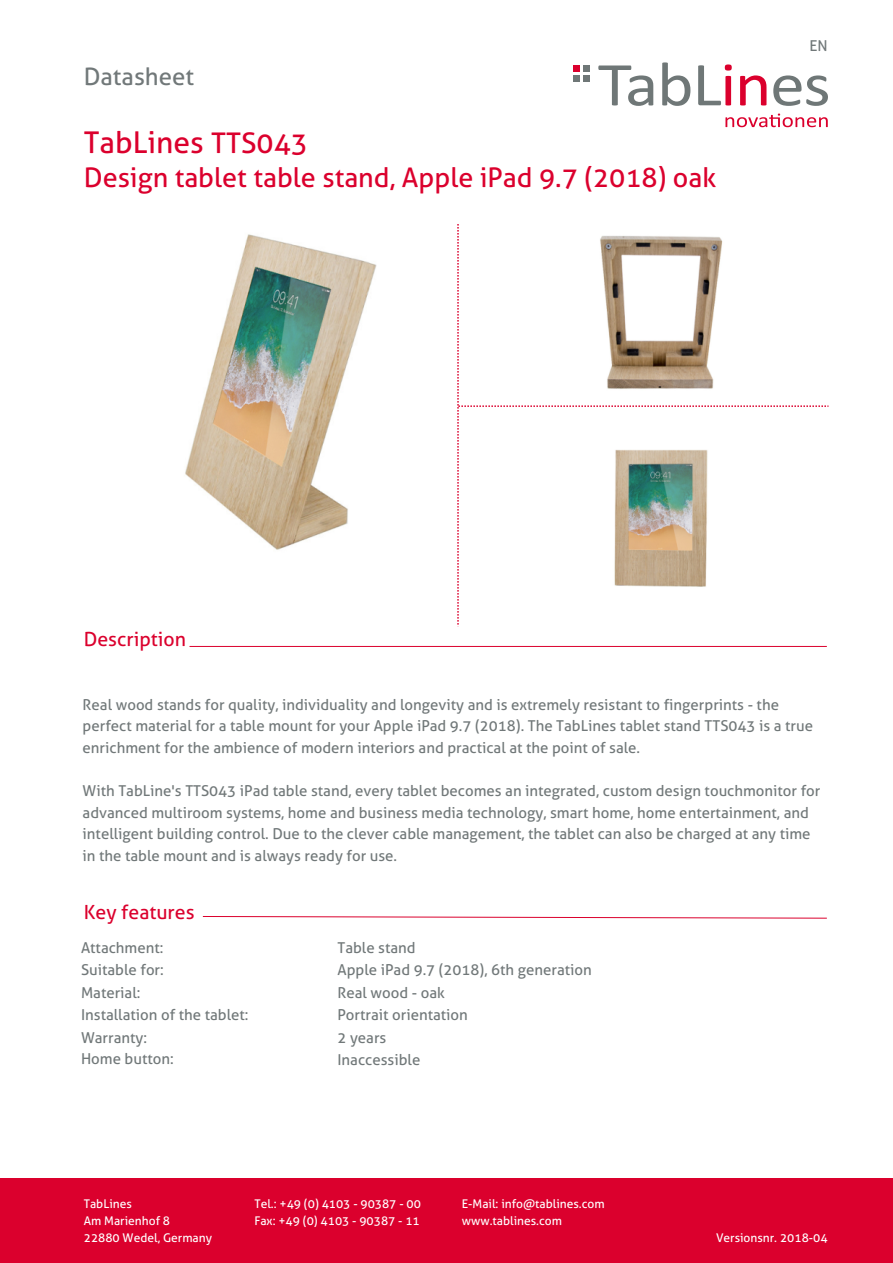
<style>
.page{position:relative;width:893px;height:1263px;background:#fff}
.page>*{position:absolute;margin:0;border:0;box-sizing:border-box;transform-origin:0 0}
.t1{font:30px "Aller";color:#db002d}
.t2{font:27px "Aller";color:#db002d}
.t3{font:24px "Aller";color:#717879}
.t4{font:19.5px "Aller";color:#db002d}
.t5{font:15px/21.6px "Aller";color:#717879}
.t6{font:12px "Aller";color:#fff}
.s1{font-size:28.5px}
</style>
<div class="page">
<div style="left:0;top:1178px;width:893px;height:85px;background:#db002d"></div>
<svg style="left:598px;top:65px;width:55px;height:41px"></svg>
<svg style="left:662px;top:62px;width:28px;height:44px"></svg>
<svg style="left:698px;top:64px;width:34px;height:41px"></svg>
<svg style="left:740px;top:75px;width:26px;height:30px"></svg>
<svg style="left:773px;top:75px;width:55px;height:31px"></svg>
<div style="left:573px;top:66px;width:7px;height:6px;background:#db002d"></div>
<div style="left:573px;top:75px;width:7px;height:6px;background:#6f7777"></div>
<svg style="left:583px;top:66px;width:6px;height:15px"></svg>
<svg style="left:725px;top:114px;width:103px;height:13px"></svg>
<hr style="left:190px;top:646px;width:637px;height:1px;background:#db002d">
<svg style="left:202px;top:916px;width:625px;height:3px"></svg>
<img style="left:185px;top:234px;width:192px;height:316px">
<svg style="left:457px;top:224px;width:371px;height:401px"></svg>
<h3 class="t3" style="left:84px;top:63px;width:112px">Datasheet</h3>
<h1 class="t1" style="left:84px;top:125px;width:226px">TabLines <span class="s1">TTS043</span></h1>
<h2 class="t2" style="left:84px;top:162px;width:634px">Design tablet table stand, Apple iPad 9.7 (2018) oak</h2>
<p class="t5" style="left:809px;top:35px;width:20px">EN</p>
<h3 class="t4" style="left:84px;top:628px;width:104px">Description</h3>
<p class="t5" style="left:83px;top:694px;width:732px">Real wood stands for quality, individuality and longevity and is extremely resistant to fingerprints - the perfect material for a table mount for your Apple iPad 9.7 (2018). The TabLines tablet stand TTS043 is a true enrichment for the ambience of modern interiors and practical at the point of sale.</p>
<p class="t5" style="left:83px;top:780px;width:739px">With TabLine's TTS043 iPad table stand, every tablet becomes an integrated, custom design touchmonitor for advanced multiroom systems, home and business media technology, smart home, home entertainment, and intelligent building control. Due to the clever cable management, the tablet can also be charged at any time in the table mount and is always ready for use.</p>
<h3 class="t4" style="left:84px;top:900px;width:112px">Key features</h3>
<p class="t5" style="left:81px;top:936px;width:169px;line-height:22.4px">Attachment:<br>Suitable for:<br>Material:<br>Installation of the tablet:<br>Warranty:<br>Home button:</p>
<p class="t5" style="left:337px;top:936px;width:256px;line-height:22.5px">Table stand<br>Apple iPad 9.7 (2018), 6th generation<br>Real wood - oak<br>Portrait orientation<br>2 years<br>Inaccessible</p>
<p class="t6" style="left:84px;top:1196px;width:50px">TabLines</p>
<p class="t6" style="left:254px;top:1196px;width:168px">Tel.: +49 (0) 4103 - 90387 - 00</p>
<p class="t6" style="left:462px;top:1196px;width:144px">E-Mail: info@tablines.com</p>
<p class="t6" style="left:84px;top:1213px;width:88px">Am Marienhof 8</p>
<p class="t6" style="left:254px;top:1213px;width:167px">Fax: +49 (0) 4103 - 90387 - 11</p>
<p class="t6" style="left:462px;top:1213px;width:102px">www.tablines.com</p>
<p class="t6" style="left:84px;top:1230px;width:130px">22880 Wedel, Germany</p>
<p class="t6" style="left:716px;top:1230px;width:113px">Versionsnr. 2018-04</p>
</div>
